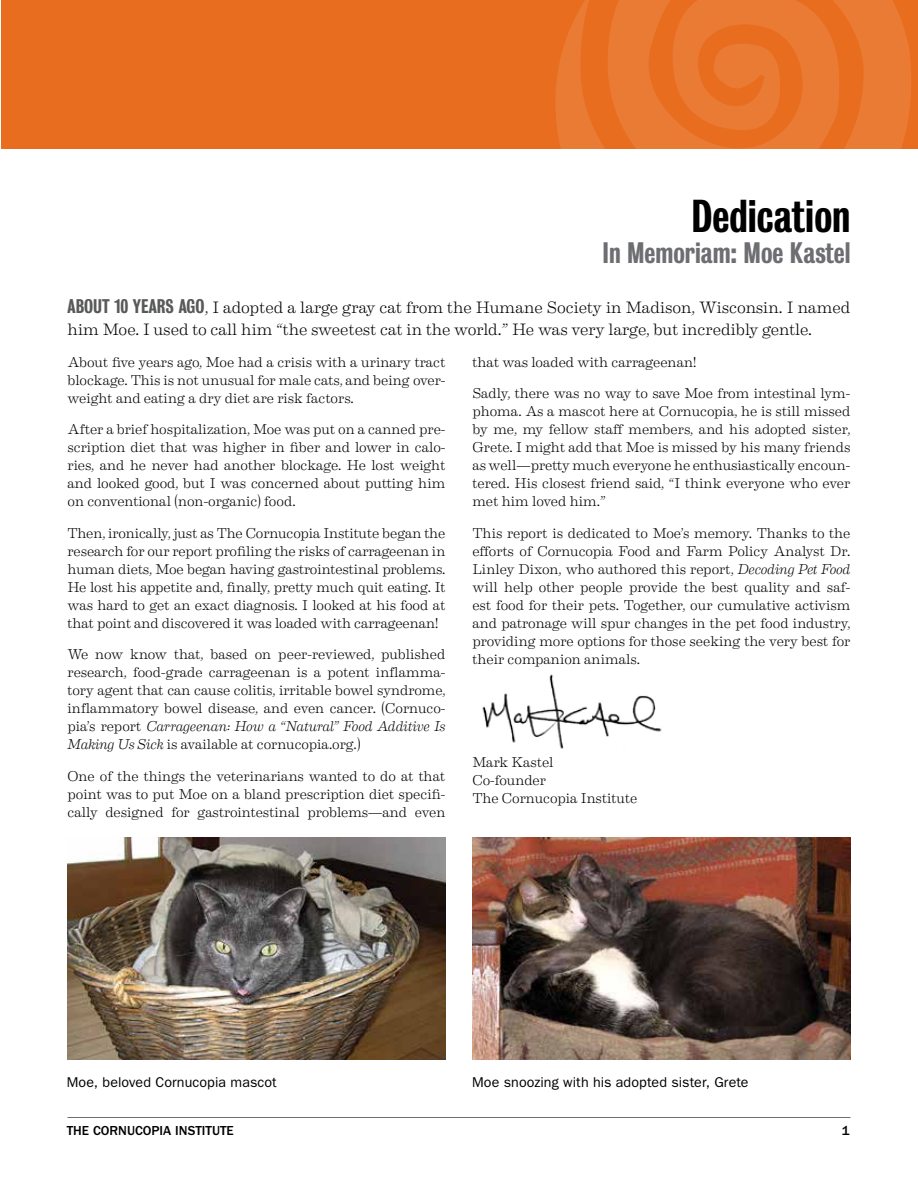
<style>
.page{position:relative;width:918px;height:1188px;background:#fff}
.page>*{position:absolute;margin:0;border:0;box-sizing:border-box;transform-origin:0 0}
.t1{font:42px "Bureau Grotesque Three Five";color:#000}
.t2{font:27px "Bureau Grotesque Three Five";color:#6d6e71}
.t3{font:300 16.5px/22.5px "Eames Century Modern";letter-spacing:-.005em;color:#000}
.t4{font:300 14.25px/18px "Eames Century Modern";letter-spacing:-.005em;color:#000;text-align:justify}
.t5{font:14.25px "ITC Franklin Gothic Std";letter-spacing:.01em;color:#000}
.t6{font:500 13.5px "ITC Franklin Gothic Std";color:#000}
.s1{font-family:"Bureau Grotesque Three Five";font-weight:400;font-size:18px;color:#58595b}
.s2{font-style:italic}
</style>
<div class="page">
<div style="left:2px;top:0;width:916px;height:148px;background:#e86d1f"></div>
<svg style="left:555px;top:0;width:356px;height:148px;fill:#ea7b34"></svg>
<hr style="left:68px;top:1117px;width:782px;height:1px;background:#6d6e71">
<img style="left:68px;top:838px;width:378px;height:222px">
<img style="left:472px;top:838px;width:378px;height:222px">
<img style="left:482px;top:674px;width:180px;height:74px">
<h1 class="t1" style="left:692px;top:192px;width:160px">Dedication</h1>
<h2 class="t2" style="left:603px;top:237px;width:249px">In Memoriam: Moe Kastel</h2>
<p class="t3" style="left:68px;top:295px;width:785px"><span class="s1">ABOUT 10 YEARS AGO</span>, I adopted a large gray cat from the Humane Society in Madison, Wisconsin. I named him Moe. I used to call him “the sweetest cat in the world.” He was very large, but incredibly gentle.</p>
<p class="t4" style="left:68px;top:352px;width:380px">About five years ago, Moe had a crisis with a urinary tract blockage. This is not unusual for male cats, and being over&shy;weight and eating a dry diet are risk factors.</p>
<p class="t4" style="left:68px;top:419px;width:380px">After a brief hospitalization, Moe was put on a canned pre&shy;scription diet that was higher in fiber and lower in calo&shy;ries, and he never had another blockage. He lost weight and looked good, but I was concerned about putting him on conventional (non-organic) food.</p>
<p class="t4" style="left:68px;top:523px;width:380px">Then, ironically, just as The Cornucopia Institute began the research for our report profiling the risks of carrageenan in human diets, Moe began having gastrointestinal problems.<br>He lost his appetite and, finally, pretty much quit eating. It was hard to get an exact diagnosis. I looked at his food at that point and discovered it was loaded with carrageenan!</p>
<p class="t4" style="left:68px;top:644px;width:380px">We now know that, based on peer-reviewed, published research, food-grade carrageenan is a potent inflamma&shy;tory agent that can cause colitis, irritable bowel syndrome, inflammatory bowel disease, and even cancer. (Cornuco&shy;pia’s report <span class="s2">Carrageenan: How a “Natural” Food Additive Is Making Us Sick</span> is available at cornucopia.org.)</p>
<p class="t4" style="left:68px;top:766px;width:380px">One of the things the veterinarians wanted to do at that point was to put Moe on a bland prescription diet specifi&shy;cally designed for gastrointestinal problems—and even</p>
<p class="t4" style="left:472px;top:352px;width:225px">that was loaded with carrageenan!</p>
<p class="t4" style="left:472px;top:383px;width:380px">Sadly, there was no way to save Moe from intestinal lym&shy;phoma. As a mascot here at Cornucopia, he is still missed by me, my fellow staff members, and his adopted sister, Grete. I might add that Moe is missed by his many friends as well—pretty much everyone he enthusiastically encoun&shy;tered. His closest friend said, “I think everyone who ever met him loved him.”</p>
<p class="t4" style="left:472px;top:523px;width:380px">This report is dedicated to Moe’s memory. Thanks to the efforts of Cornucopia Food and Farm Policy Analyst Dr.<br>Linley Dixon, who authored this report, <span class="s2">Decoding Pet Food </span>will help other people provide the best quality and saf&shy;est food for their pets. Together, our cumulative activism and patronage will spur changes in the pet food industry, providing more options for those seeking the very best for their companion animals.</p>
<p class="t4" style="left:472px;top:752px;width:166px;text-align:left">Mark Kastel<br>Co-founder<br>The Cornucopia Institute</p>
<p class="t5" style="left:67px;top:1074px;width:212px">Moe, beloved Cornucopia mascot</p>
<p class="t5" style="left:472px;top:1074px;width:278px">Moe snoozing with his adopted sister, Grete</p>
<p class="t6" style="left:67px;top:1123px;width:169px">THE CORNUCOPIA INSTITUTE</p>
<p class="t6" style="left:842px;top:1123px;width:9px">1</p>
</div>
